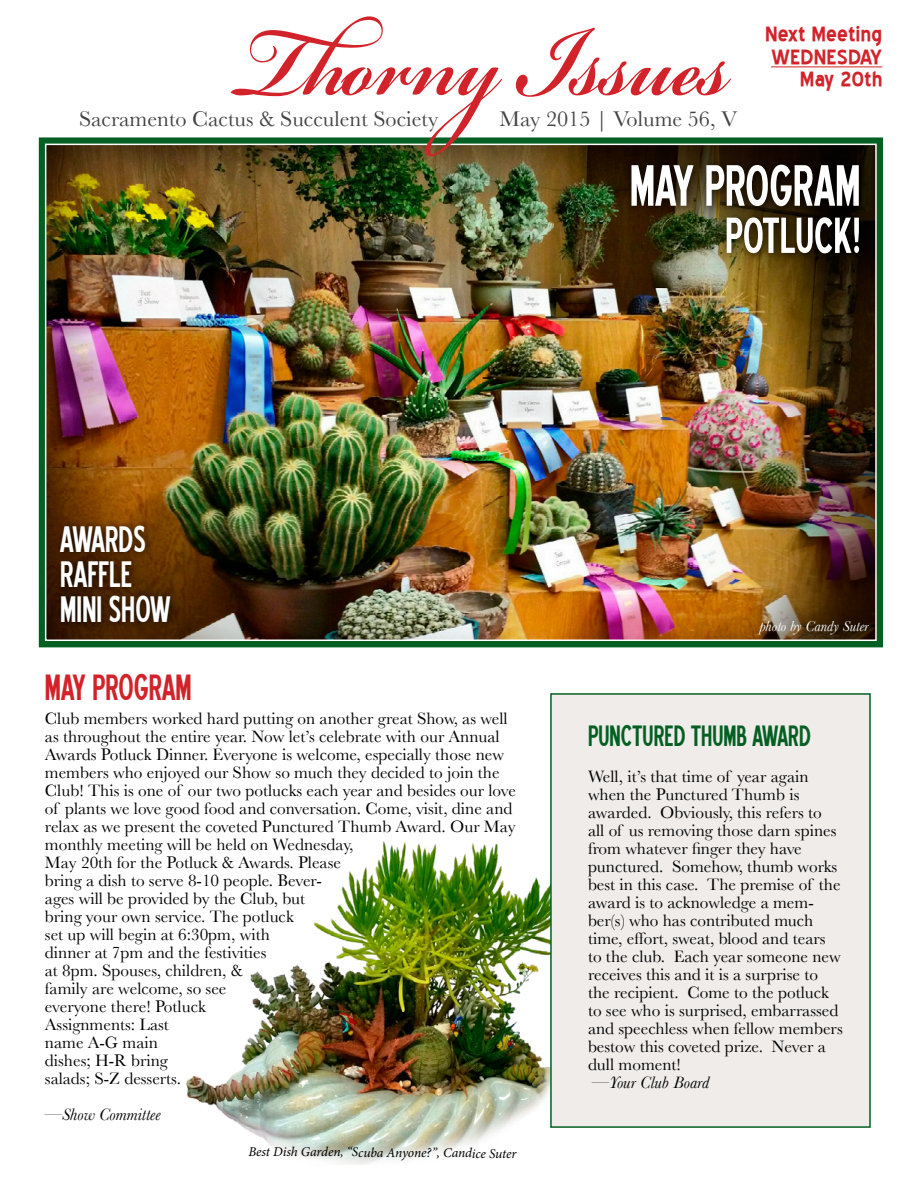
<style>
.page{position:relative;width:918px;height:1188px;background:#fff}
.page>*{position:absolute;margin:0;border:0;box-sizing:border-box;transform-origin:0 0}
.t1{font:600 153.3px "Bickham Script Pro";color:#d2232a;scale:.74 1}
.t2{font:73.2px "Blue Highway Free Condensed";color:#fff}
.t3{font:63.75px "Blue Highway Free Condensed";color:#fff}
.t4{font:46.95px/34.8px "Blue Highway Free Condensed";color:#fff}
.t5{font:46.65px "Blue Highway Free Condensed";color:#d2232a}
.t6{font:37.5px "Blue Highway Free Condensed";color:#045f23}
.t7{font:700 25.65px/22.5px "Blue Highway Free";color:#d2232a;text-align:right}
.t8{font:22.2px "Baskerville";color:#434345}
.t9{font:17.25px/18px "Baskerville";color:#000}
.t10{font:italic 17.25px "Baskerville";color:#000}
.t11{font:italic 15px "Baskerville";color:#fff}
.t12{font:italic 13.5px "Minion Pro";letter-spacing:-.015em;color:#000}
</style>
<div class="page">
<img style="left:186px;top:841px;width:364px;height:324px">
<div style="left:550px;top:693px;width:321px;height:435px;background:#efecea;border:2px solid #045f23"></div>
<img style="left:48px;top:147px;width:826px;height:491px">
<div style="left:39px;top:137px;width:844px;height:510px;border:7px solid #045f23"></div>
<hr style="left:771px;top:67px;width:111px;height:1px;background:#d2232a">
<div style="left:53px;top:519px;width:126px;height:112px;background:#000;opacity:.75"></div>
<svg style="left:483px;top:377px;width:9px;height:2px"></svg>
<div style="left:624px;top:157px;width:245px;height:106px;background:#000;opacity:.75"></div>
<h1 class="t1" style="left:236px;top:-49px;width:668px">Thorny Issues</h1>
<h3 class="t7" style="left:765px;top:23px;width:119px">Next Meeting<br>WEDNESDAY<br>May 20th</h3>
<p class="t8" style="left:79px;top:106px;width:361px">Sacramento Cactus &amp; Succulent Society</p>
<p class="t8" style="left:499px;top:106px;width:240px">May 2015 | Volume 56, V</p>
<h2 class="t2" style="left:630px;top:154px;width:232px">MAY PROGRAM</h2>
<h3 class="t3" style="left:725px;top:208px;width:137px">POTLUCK!</h3>
<h3 class="t4" style="left:60px;top:523px;width:112px">AWARDS<br>RAFFLE<br>MINI SHOW</h3>
<h3 class="t5" style="left:45px;top:667px;width:148px">MAY PROGRAM</h3>
<p class="t9" style="left:45px;top:709px;width:472px">Club members worked hard putting on another great Show, as well as throughout the entire year. Now let’s celebrate with our Annual Awards Potluck Dinner. Everyone is welcome, especially those new members who enjoyed our Show so much they decided to join the Club! This is one of our two potlucks each year and besides our love of plants we love good food and conversation. Come, visit, dine and relax as we present the coveted Punctured Thumb Award. Our May monthly meeting will be held on Wednesday,<br>May 20th for the Potluck &amp; Awards. Please<br>bring a dish to serve 8-10 people. Bever-<br>ages will be provided by the Club, but<br>bring your own service. The potluck<br>set up will begin at 6:30pm, with<br>dinner at 7pm and the festivities<br>at 8pm. Spouses, children, &amp;<br>family are welcome, so see<br>everyone there! Potluck<br>Assignments: Last<br>name A-G main<br>dishes; H-R bring<br>salads; S-Z desserts.</p>
<p class="t10" style="left:45px;top:1104px;width:117px">—Show Committee</p>
<p class="t12" style="left:248px;top:1143px;width:270px">Best Dish Garden, “Scuba Anyone?”, Candice Suter</p>
<p class="t11" style="left:759px;top:617px;width:111px">photo by Candy Suter</p>
<h3 class="t6" style="left:588px;top:719px;width:224px">PUNCTURED THUMB AWARD</h3>
<p class="t9" style="left:588px;top:767px;width:256px">Well, it’s that time of year again when the Punctured Thumb is awarded. Obviously, this refers to<br>all of us removing those darn spines from whatever finger they have punctured. Somehow, thumb works best in this case. The premise of the award is to acknowledge a mem&shy;ber(s) who has contributed much time, effort, sweat, blood and tears to the club. Each year someone new receives this and it is a surprise to the recipient. Come to the potluck to see who is surprised, embarrassed and speechless when fellow members bestow this coveted prize. Never a dull moment!</p>
<p class="t10" style="left:592px;top:1072px;width:118px">—Your Club Board</p>
</div>
